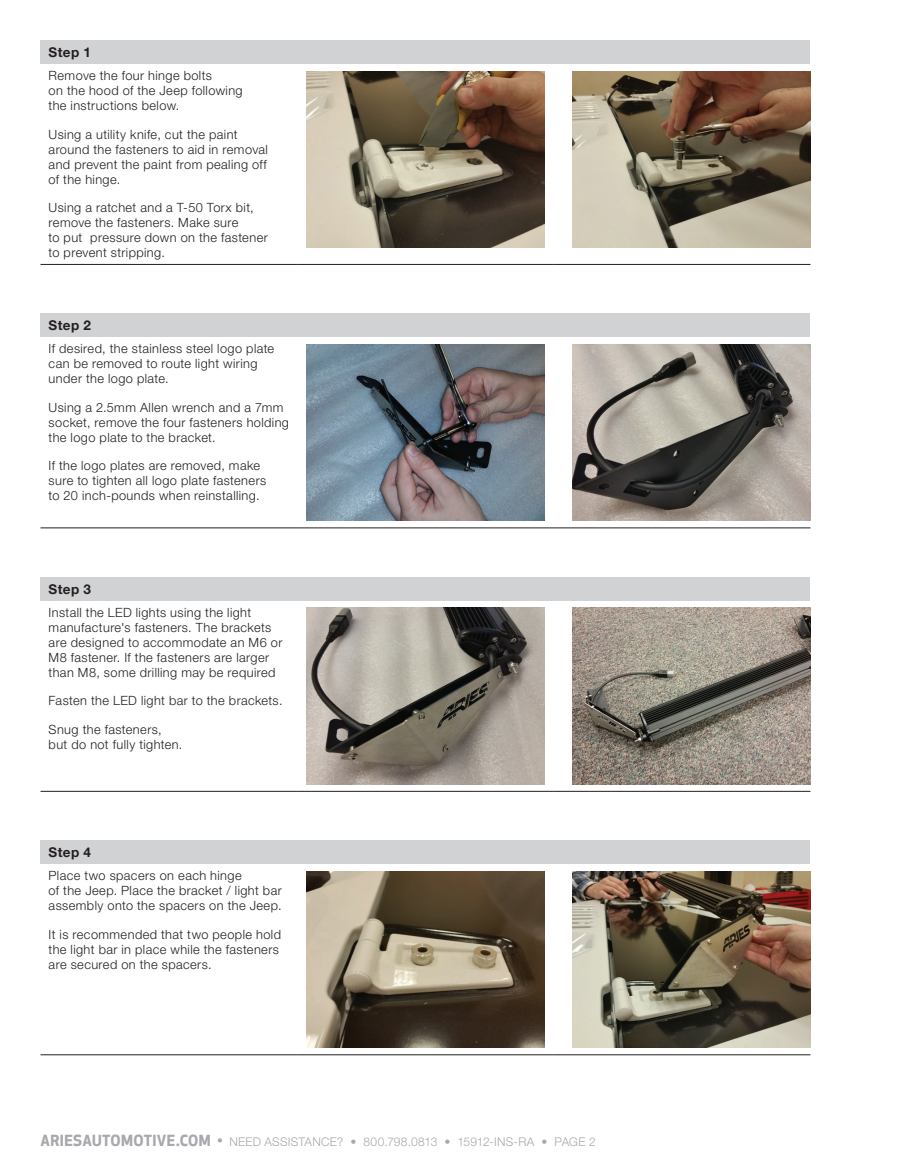
<style>
.page{position:relative;width:905px;height:1175px;background:#fff}
.page>*{position:absolute;margin:0;border:0;box-sizing:border-box;transform-origin:0 0}
.t1{font:700 13.5px "Helvetica Neue LT Std";letter-spacing:.03em;color:#231f20}
.t2{font:300 12.75px/15px "Helvetica Neue LT Std";letter-spacing:.03em;color:#231f20}
.t3{font:300 12px "Helvetica Neue LT Std";letter-spacing:.02em;color:#a8a9ad}
.s1{font-family:"Apex New";font-weight:700;font-size:15px}
.s2{font-family:"Apex New";font-weight:500;font-size:15px}
</style>
<div class="page">
<div style="left:40px;top:40px;width:770px;height:24px;background:#d1d2d4"></div>
<hr style="left:40px;top:264px;width:257px;height:1px;background:#231f20">
<hr style="left:297px;top:264px;width:257px;height:1px;background:#231f20">
<hr style="left:554px;top:264px;width:256px;height:1px;background:#231f20">
<img style="left:306px;top:71px;width:239px;height:177px">
<img style="left:572px;top:71px;width:238px;height:177px">
<div style="left:40px;top:313px;width:770px;height:24px;background:#d1d2d4"></div>
<hr style="left:40px;top:527px;width:257px;height:1px;background:#231f20">
<hr style="left:297px;top:527px;width:257px;height:1px;background:#231f20">
<hr style="left:554px;top:527px;width:256px;height:1px;background:#231f20">
<img style="left:306px;top:344px;width:239px;height:177px">
<img style="left:572px;top:344px;width:238px;height:177px">
<div style="left:40px;top:577px;width:770px;height:23px;background:#d1d2d4"></div>
<hr style="left:40px;top:791px;width:257px;height:1px;background:#231f20">
<hr style="left:297px;top:791px;width:257px;height:1px;background:#231f20">
<hr style="left:554px;top:791px;width:256px;height:1px;background:#231f20">
<img style="left:306px;top:607px;width:239px;height:177px">
<img style="left:572px;top:607px;width:238px;height:177px">
<div style="left:40px;top:840px;width:770px;height:24px;background:#d1d2d4"></div>
<hr style="left:40px;top:1054px;width:257px;height:1px;background:#231f20">
<hr style="left:297px;top:1054px;width:257px;height:1px;background:#231f20">
<hr style="left:554px;top:1054px;width:256px;height:1px;background:#231f20">
<img style="left:306px;top:871px;width:239px;height:176px">
<img style="left:572px;top:871px;width:238px;height:176px">
<p class="t1" style="left:49px;top:44px;width:44px">Step 1</p>
<p class="t2" style="left:49px;top:68px;width:196px">Remove the four hinge bolts<br>on the hood of the Jeep following the instructions below.</p>
<p class="t2" style="left:49px;top:126px;width:221px">Using a utility knife, cut the paint around the fasteners to aid in removal and prevent the paint from pealing off of the hinge.</p>
<p class="t2" style="left:49px;top:200px;width:221px">Using a ratchet and a T-50 Torx bit, remove the fasteners. Make sure<br>to put pressure down on the fastener to prevent stripping.</p>
<p class="t1" style="left:49px;top:317px;width:44px">Step 2</p>
<p class="t2" style="left:49px;top:341px;width:227px">If desired, the stainless steel logo plate can be removed to route light wiring under the logo plate.</p>
<p class="t2" style="left:49px;top:399px;width:242px">Using a 2.5mm Allen wrench and a 7mm socket, remove the four fasteners holding the logo plate to the bracket.</p>
<p class="t2" style="left:49px;top:458px;width:219px">If the logo plates are removed, make sure to tighten all logo plate fasteners to 20 inch-pounds when reinstalling.</p>
<p class="t1" style="left:49px;top:580px;width:44px">Step 3</p>
<p class="t2" style="left:49px;top:604px;width:235px">Install the LED lights using the light manufacture's fasteners. The brackets are designed to accommodate an M6 or M8 fastener. If the fasteners are larger than M8, some drilling may be required</p>
<p class="t2" style="left:49px;top:693px;width:235px">Fasten the LED light bar to the brackets.</p>
<p class="t2" style="left:49px;top:721px;width:135px">Snug the fasteners, but do not fully tighten.</p>
<p class="t1" style="left:49px;top:843px;width:44px">Step 4</p>
<p class="t2" style="left:49px;top:867px;width:235px">Place two spacers on each hinge<br>of the Jeep. Place the bracket / light bar assembly onto the spacers on the Jeep.</p>
<p class="t2" style="left:49px;top:926px;width:234px">It is recommended that two people hold the light bar in place while the fasteners are secured on the spacers.</p>
<p class="t3" style="left:40px;top:1134px;width:556px"><span class="s1">ARIESAUTOMOTIVE.COM</span> <span class="s2">•</span> NEED ASSISTANCE? • 800.798.0813 • 15912-INS-RA • PAGE 2</p>
</div>
